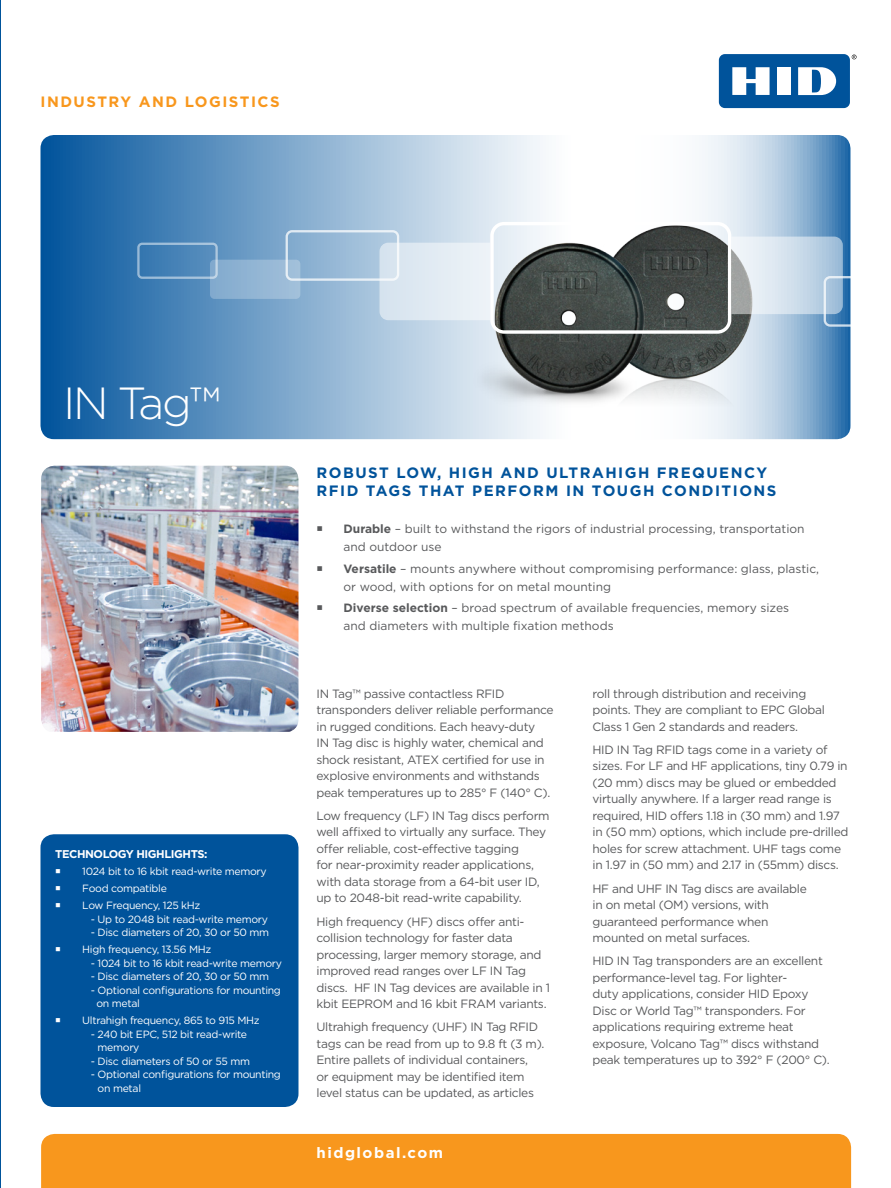
<style>
.page{position:relative;width:891px;height:1188px;background:#fff}
.page>*{position:absolute;margin:0;border:0;box-sizing:border-box;transform-origin:0 0}
.t1{font:300 45px "Gotham";color:#fff}
.t2{font:700 15px/18px "Gotham";letter-spacing:.1em;color:#00539b}
.t3{font:700 15px "Gotham";letter-spacing:.1em;color:#f8971d}
.t4{font:700 15px "Gotham";letter-spacing:.1em;color:#fff}
.t5{font:12px/16.5px "Gotham";letter-spacing:-.025em;color:#58595b}
.t6{font:12px/18px "Gotham";color:#58595b}
.t7{font:700 11.25px "Gotham";letter-spacing:-.04em;color:#fff}
.t8{font:10.5px/13.5px "Gotham";letter-spacing:-.03em;color:#fff}
.s1{color:#00539b}
.s2{font-weight:700}
</style>
<div class="page">
<svg style="left:852px;top:55px;width:5px;height:4px"></svg>
<div style="left:719px;top:54px;width:131px;height:54px;background:#00539b;border-radius:6px"></div>
<div style="left:777px;top:67px;width:14px;height:28px;background:#fff"></div>
<svg style="left:732px;top:67px;width:38px;height:28px"></svg>
<svg style="left:798px;top:67px;width:38px;height:28px"></svg>
<svg style="left:40px;top:135px;width:810px;height:304px;background:#83abce"></svg>
<div style="left:41px;top:1134px;width:810px;height:54px;background:#f8971d"></div>
<img style="left:41px;top:466px;width:257px;height:266px">
<div style="left:40px;top:834px;width:258px;height:273px;background:#00539b;border-radius:14px"></div>
<img style="left:568px;top:214px;width:214px;height:196px">
<img style="left:461px;top:216px;width:214px;height:197px">
<div style="left:286px;top:230px;width:113px;height:51px;border:2px solid #fff;border-radius:5px"></div>
<div style="left:210px;top:260px;width:90px;height:39px;background:linear-gradient(to right,#7fa8cc,#a7c4dc);border-radius:4px"></div>
<div style="left:137px;top:243px;width:81px;height:36px;border:2px solid #fff;border-radius:4px"></div>
<div style="left:490px;top:222px;width:241px;height:112px;border:3px solid #fff;border-radius:12px"></div>
<svg style="left:380px;top:243px;width:110px;height:77px;background:#e1ebf3"></svg>
<svg style="left:731px;top:237px;width:120px;height:90px;background:#b4c8d9"></svg>
<hr style="left:0;top:0;width:1px;height:1188px;background:#00539b">
<p class="t3" style="left:40px;top:92px;width:241px">INDUSTRY AND LOGISTICS</p>
<p class="t1" style="left:63px;top:375px;width:159px">IN Tag™</p>
<p class="t7" style="left:55px;top:847px;width:154px">TECHNOLOGY HIGHLIGHTS:</p>
<p class="t8" style="left:82px;top:865px;width:186px">1024 bit to 16 kbit read-write memory</p>
<p class="t8" style="left:82px;top:882px;width:86px">Food compatible</p>
<p class="t8" style="left:82px;top:899px;width:120px">Low Frequency, 125 kHz</p>
<p class="t8" style="left:91px;top:912px;width:179px">- Up to 2048 bit read-write memory</p>
<p class="t8" style="left:91px;top:926px;width:180px">- Disc diameters of 20, 30 or 50 mm</p>
<p class="t8" style="left:82px;top:943px;width:131px">High frequency, 13.56 MHz</p>
<p class="t8" style="left:91px;top:956px;width:193px">- 1024 bit to 16 kbit read-write memory</p>
<p class="t8" style="left:91px;top:970px;width:180px">- Disc diameters of 20, 30 or 50 mm</p>
<p class="t8" style="left:97px;top:983px;width:186px;text-indent:-6px">- Optional configurations for mounting on metal</p>
<p class="t8" style="left:82px;top:1014px;width:179px">Ultrahigh frequency, 865 to 915 MHz</p>
<p class="t8" style="left:91px;top:1027px;width:158px">- 240 bit EPC, 512 bit read-write</p>
<p class="t8" style="left:91px;top:1041px;width:50px"><span class="s1">-</span> memory</p>
<p class="t8" style="left:91px;top:1054px;width:161px">- Disc diameters of 50 or 55 mm</p>
<p class="t8" style="left:91px;top:1068px;width:192px">- Optional configurations for mounting</p>
<p class="t8" style="left:91px;top:1081px;width:52px"><span class="s1">-</span> on metal</p>
<p class="t2" style="left:316px;top:463px;width:462px">ROBUST LOW, HIGH AND ULTRAHIGH FREQUENCY<br>RFID TAGS THAT PERFORM IN TOUGH CONDITIONS</p>
<p class="t6" style="left:344px;top:520px;width:463px"><span class="s2">Durable</span> – built to withstand the rigors of industrial processing, transportation and outdoor use</p>
<p class="t6" style="left:344px;top:559px;width:477px"><span class="s2">Versatile</span> – mounts anywhere without compromising performance: glass, plastic, or wood, with options for on metal mounting</p>
<p class="t6" style="left:344px;top:599px;width:447px"><span class="s2">Diverse selection</span> – broad spectrum of available frequencies, memory sizes and diameters with multiple fixation methods</p>
<p class="t5" style="left:316px;top:685px;width:239px">IN Tag™ passive contactless RFID transponders deliver reliable performance in rugged conditions. Each heavy-duty<br>IN Tag disc is highly water, chemical and shock resistant, ATEX certified for use in explosive environments and withstands peak temperatures up to 285° F (140° C).</p>
<p class="t5" style="left:316px;top:807px;width:235px">Low frequency (LF) IN Tag discs perform well affixed to virtually any surface. They offer reliable, cost-effective tagging<br>for near-proximity reader applications, with data storage from a 64-bit user ID, up to 2048-bit read-write capability.</p>
<p class="t5" style="left:316px;top:913px;width:235px">High frequency (HF) discs offer anti&shy;collision technology for faster data processing, larger memory storage, and improved read ranges over LF IN Tag discs. HF IN Tag devices are available in 1 kbit EEPROM and 16 kbit FRAM variants.</p>
<p class="t5" style="left:316px;top:1019px;width:230px">Ultrahigh frequency (UHF) IN Tag RFID tags can be read from up to 9.8 ft (3 m).<br>Entire pallets of individual containers,<br>or equipment may be identified item level status can be updated, as articles</p>
<p class="t4" style="left:316px;top:1142px;width:128px">hidglobal.com</p>
<p class="t5" style="left:592px;top:685px;width:234px">roll through distribution and receiving points. They are compliant to EPC Global<br>Class 1 Gen 2 standards and readers.</p>
<p class="t5" style="left:592px;top:741px;width:257px">HID IN Tag RFID tags come in a variety of sizes. For LF and HF applications, tiny 0.79 in (20 mm) discs may be glued or embedded virtually anywhere. If a larger read range is required, HID offers 1.18 in (30 mm) and 1.97 in (50 mm) options, which include pre-drilled holes for screw attachment. UHF tags come in 1.97 in (50 mm) and 2.17 in (55mm) discs.</p>
<p class="t5" style="left:592px;top:880px;width:216px">HF and UHF IN Tag discs are available in on metal (OM) versions, with guaranteed performance when mounted on metal surfaces.</p>
<p class="t5" style="left:592px;top:953px;width:239px">HID IN Tag transponders are an excellent performance-level tag. For lighter-<br>duty applications, consider HID Epoxy Disc or World Tag™ transponders. For applications requiring extreme heat exposure, Volcano Tag™ discs withstand peak temperatures up to 392° F (200° C).</p>
</div>
